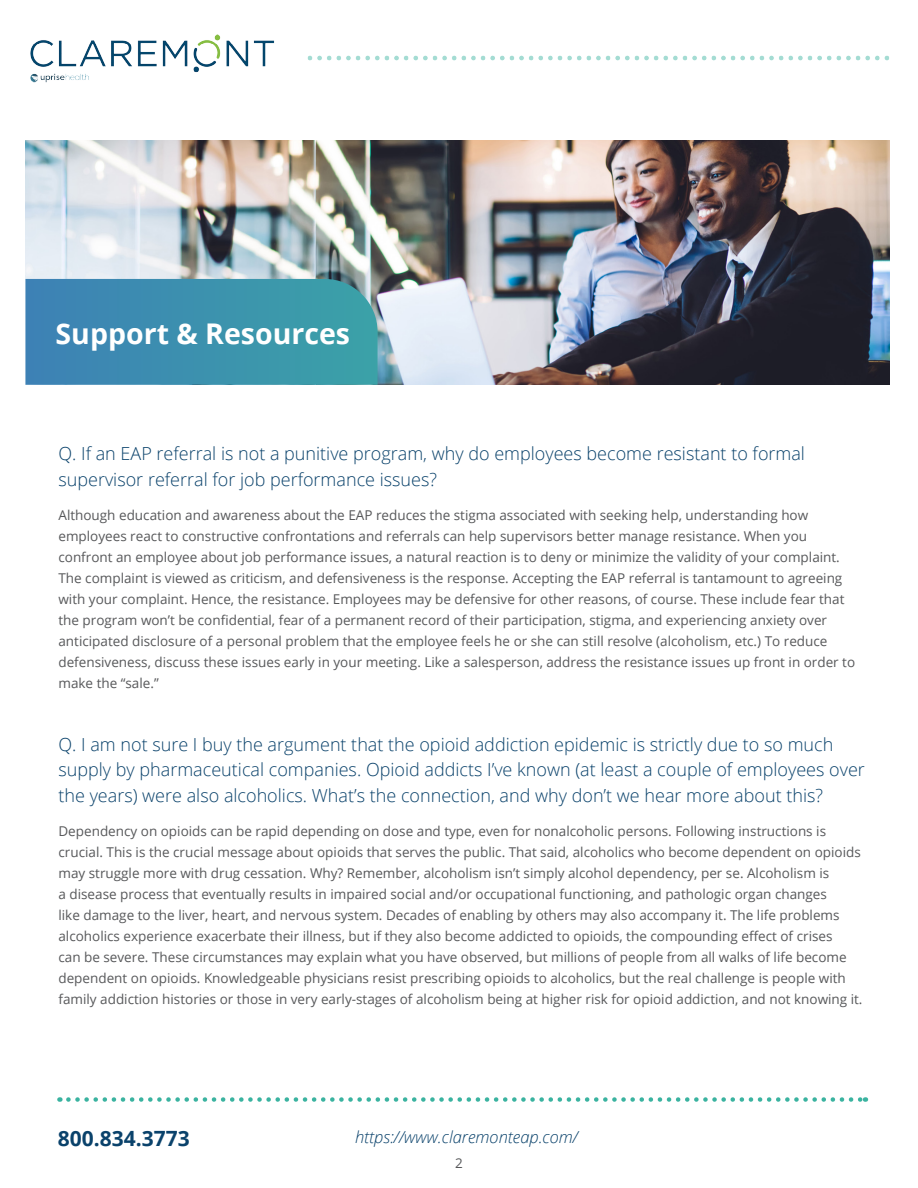
<style>
.page{position:relative;width:918px;height:1188px;background:#fff}
.page>*{position:absolute;margin:0;border:0;box-sizing:border-box;transform-origin:0 0}
.Edition_Name{font:700 28.5px "Open Sans";color:#fff}
.Paragraph_Style_1{font:700 21px "Open Sans";color:#0a426b}
.t1{font:300 18px/25.5px "Open Sans";color:#0a426b}
.t2{font:italic 300 16.5px "Open Sans";color:#0a426b}
.Body{font:13.5px/21px "Open Sans";color:#57585a}
</style>
<div class="page">
<svg style="left:68px;top:1097px;width:798px;height:5px"></svg>
<img style="left:30px;top:34px;width:859px;height:49px">
<img style="left:26px;top:140px;width:864px;height:245px">
<svg style="left:26px;top:279px;width:352px;height:106px;background:#3d91ae"></svg>
<p class="Edition_Name" style="left:56px;top:314px;width:296px">Support &amp; Resources</p>
<p class="t1" style="left:58px;top:440px;width:748px">Q. If an EAP referral is not a punitive program, why do employees become resistant to formal supervisor referral for job performance issues?</p>
<p class="Body" style="left:58px;top:504px;width:798px">Although education and awareness about the EAP reduces the stigma associated with seeking help, understanding how employees react to constructive confrontations and referrals can help supervisors better manage resistance. When you confront an employee about job performance issues, a natural reaction is to deny or minimize the validity of your complaint.<br>The complaint is viewed as criticism, and defensiveness is the response. Accepting the EAP referral is tantamount to agreeing with your complaint. Hence, the resistance. Employees may be defensive for other reasons, of course. These include fear that the program won’t be confidential, fear of a permanent record of their participation, stigma, and experiencing anxiety over anticipated disclosure of a personal problem that the employee feels he or she can still resolve (alcoholism, etc.) To reduce defensiveness, discuss these issues early in your meeting. Like a salesperson, address the resistance issues up front in order to make the “sale.”</p>
<p class="t1" style="left:58px;top:731px;width:808px">Q. I am not sure I buy the argument that the opioid addiction epidemic is strictly due to so much supply by pharmaceutical companies. Opioid addicts I’ve known (at least a couple of employees over the years) were also alcoholics. What’s the connection, and why don’t we hear more about this?</p>
<p class="Body" style="left:58px;top:820px;width:806px">Dependency on opioids can be rapid depending on dose and type, even for nonalcoholic persons. Following instructions is crucial. This is the crucial message about opioids that serves the public. That said, alcoholics who become dependent on opioids may struggle more with drug cessation. Why? Remember, alcoholism isn’t simply alcohol dependency, per se. Alcoholism is<br>a disease process that eventually results in impaired social and/or occupational functioning, and pathologic organ changes<br>like damage to the liver, heart, and nervous system. Decades of enabling by others may also accompany it. The life problems alcoholics experience exacerbate their illness, but if they also become addicted to opioids, the compounding effect of crises<br>can be severe. These circumstances may explain what you have observed, but millions of people from all walks of life become dependent on opioids. Knowledgeable physicians resist prescribing opioids to alcoholics, but the real challenge is people with family addiction histories or those in very early-stages of alcoholism being at higher risk for opioid addiction, and not knowing it.</p>
<p class="Paragraph_Style_1" style="left:58px;top:1123px;width:133px">800.834.3773</p>
<p class="t2" style="left:355px;top:1126px;width:225px">https://www.claremonteap.com/</p>
<p class="Body" style="left:455px;top:1152px;width:9px">2</p>
</div>
